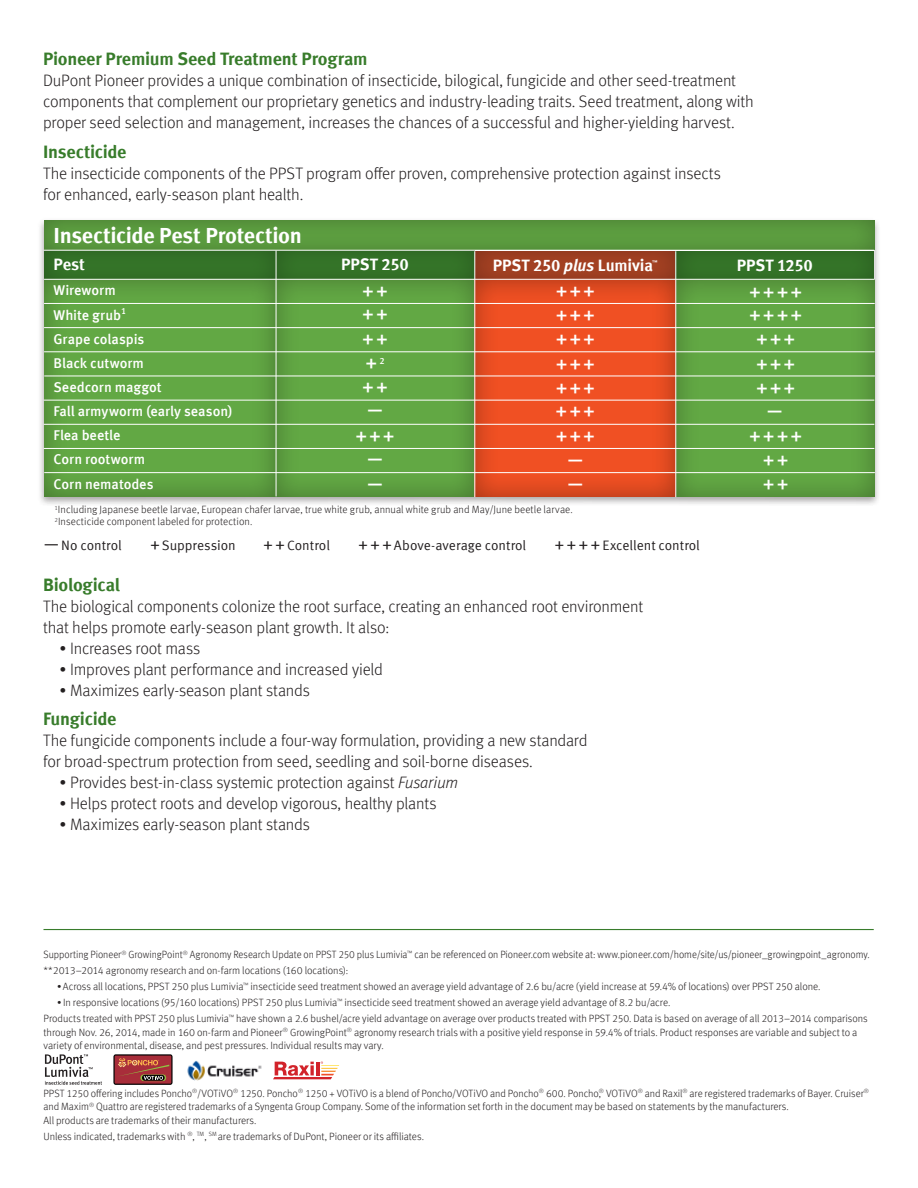
<style>
.page{position:relative;width:918px;height:1188px;background:#fff}
.page>*{position:absolute;margin:0;border:0;box-sizing:border-box;transform-origin:0 0}
.t1{font:700 21.9px "Meta Offc";letter-spacing:-.015em;color:#fff}
.t2{font:500 19.35px/24.2px "Meta Offc";color:#fff;text-align:center}
.t3{font:700 18px "Meta Offc";letter-spacing:-.015em;color:#387c2b}
.t4{font:300 16.5px/21px "Meta Offc";letter-spacing:-.015em;color:#231f20}
.t5{font:700 16.5px "Meta Offc";letter-spacing:-.01em;color:#fff}
.t6{font:500 14.1px/24.2px "Meta Offc";letter-spacing:-.005em;color:#fff}
.t7{font:13.65px "Meta Offc Norm";letter-spacing:-.005em;color:#231f20}
.t8{font:300 10.5px/13.5px "Meta Offc";letter-spacing:-.005em;color:#231f20}
.t9{font:300 10.5px/15.9px "Meta Offc";letter-spacing:-.005em;color:#231f20;scale:.96 1}
.t10{font:700 5.25px "Meta Offc";color:#fff}
.s1{font-style:italic}
.s2{font-size:18.6px}
</style>
<div class="page">
<hr style="left:44px;top:929px;width:830px;height:1px;background:#387c2b">
<svg style="left:113px;top:1054px;width:60px;height:31px;background:#96403d"></svg>
<div style="left:37px;top:218px;width:844px;height:288px;background:#231f20;opacity:.4"></div>
<div style="left:473px;top:249px;width:204px;height:32px;background:#9f3f21"></div>
<div style="left:674px;top:249px;width:201px;height:32px;background:#337127"></div>
<div style="left:274px;top:249px;width:201px;height:31px;background:#337127"></div>
<div style="left:43px;top:249px;width:234px;height:31px;background:#337127"></div>
<div style="left:274px;top:276px;width:201px;height:221px;background:#231f20;opacity:.35"></div>
<div style="left:42px;top:276px;width:234px;height:221px;background:#231f20;opacity:.35"></div>
<div style="left:674px;top:277px;width:201px;height:221px;background:#231f20;opacity:.35"></div>
<div style="left:473px;top:278px;width:204px;height:220px;background:#231f20;opacity:.4"></div>
<hr style="left:44px;top:279px;width:831px;height:1px;background:#fff">
<hr style="left:44px;top:303px;width:831px;height:1px;background:#fff">
<hr style="left:44px;top:327px;width:831px;height:1px;background:#fff">
<hr style="left:44px;top:351px;width:831px;height:1px;background:#fff">
<hr style="left:44px;top:376px;width:831px;height:1px;background:#fff">
<hr style="left:44px;top:400px;width:830px;height:1px;background:#fff">
<hr style="left:44px;top:424px;width:830px;height:1px;background:#fff">
<hr style="left:44px;top:448px;width:830px;height:1px;background:#fff">
<hr style="left:44px;top:472px;width:831px;height:1px;background:#fff">
<hr style="left:675px;top:251px;width:1px;height:246px;background:#fff">
<hr style="left:276px;top:251px;width:1px;height:245px;background:#fff">
<div style="left:42px;top:219px;width:832px;height:31px;background:#59993e"></div>
<hr style="left:44px;top:250px;width:830px;height:1px;background:#fff">
<hr style="left:474px;top:251px;width:1px;height:246px;background:#fff">
<svg style="left:45px;top:1054px;width:57px;height:31px"></svg>
<img style="left:187px;top:1060px;width:75px;height:21px">
<svg style="left:273px;top:1061px;width:66px;height:18px"></svg>
<h3 class="t3" style="left:43px;top:48px;width:326px">Pioneer Premium Seed Treatment Program</h3>
<p class="t4" style="left:43px;top:70px;width:712px">DuPont Pioneer provides a unique combination of insecticide, bilogical, fungicide and other seed-treatment components that complement our proprietary genetics and industry-leading traits. Seed treatment, along with proper seed selection and management, increases the chances of a successful and higher-yielding harvest.</p>
<h3 class="t3" style="left:43px;top:141px;width:85px">Insecticide</h3>
<h3 class="t4" style="left:43px;top:163px;width:679px">The insecticide components of the PPST program offer proven, comprehensive protection against insects for enhanced, early-season plant health.</h3>
<h1 class="t1" style="left:53px;top:222px;width:250px">Insecticide Pest Protection</h1>
<h3 class="t5" style="left:53px;top:254px;width:33px">Pest</h3>
<h3 class="t5" style="left:341px;top:254px;width:69px">PPST 250</h3>
<h3 class="t5" style="left:493px;top:255px;width:162px">PPST 250 <span class="s1">plus</span> Lumivia</h3>
<p class="t10" style="left:652px;top:259px;width:7px">™</p>
<h3 class="t5" style="left:737px;top:255px;width:78px">PPST 1250</h3>
<h2 class="t2" style="left:749px;top:279px;width:54px">++++</h2>
<h3 class="t6" style="left:53px;top:279px;width:180px">Wireworm<br>White grub<sup>1<br></sup>Grape colaspis<br>Black cutworm<br>Seedcorn maggot<br>Fall armyworm (early season)<br>Flea beetle<br>Corn rootworm<br>Corn nematodes</h3>
<p class="t8" style="left:55px;top:504px;width:520px;line-height:12px"><sup>1</sup>Including Japanese beetle larvae, European chafer larvae, true white grub, annual white grub and May/June beetle larvae.<br><sup>2</sup>Insecticide component labeled for protection.</p>
<h2 class="t2" style="left:362px;top:279px;width:27px">++</h2>
<h2 class="t2" style="left:556px;top:279px;width:41px;text-align:justify">+++ +++ +++ +++ +++</h2>
<h2 class="t2" style="left:556px;top:424px;width:41px">+++ —<br>—</h2>
<h2 class="t2" style="left:362px;top:302px;width:27px;text-align:left">++ ++ +<sup>2 </sup>++</h2>
<h2 class="t2" style="left:355px;top:424px;width:41px">+++ —<br>—</h2>
<h2 class="t2" style="left:749px;top:303px;width:54px">++++ +++ +++ +++</h2>
<h2 class="t2" style="left:749px;top:424px;width:54px">++++ ++ ++</h2>
<h2 class="t2" style="left:556px;top:399px;width:41px">+++</h2>
<h2 class="t2" style="left:367px;top:398px;width:17px">—</h2>
<h2 class="t2" style="left:767px;top:399px;width:17px">—</h2>
<h3 class="t7" style="left:44px;top:537px;width:80px"><span class="s2">—</span> No control</h3>
<h3 class="t7" style="left:150px;top:537px;width:87px"><span class="s2">+</span>Suppression</h3>
<h3 class="t7" style="left:263px;top:537px;width:69px"><span class="s2">++</span> Control</h3>
<h3 class="t7" style="left:358px;top:537px;width:170px"><span class="s2">+++</span>Above-average control</h3>
<h3 class="t7" style="left:554px;top:537px;width:147px"><span class="s2">++++</span>Excellent control</h3>
<h3 class="t3" style="left:43px;top:574px;width:78px">Biological</h3>
<h3 class="t4" style="left:43px;top:596px;width:602px">The biological components colonize the root surface, creating an enhanced root environment that helps promote early-season plant growth. It also:</h3>
<h3 class="t4" style="left:60px;top:638px;width:142px">• Increases root mass</h3>
<h3 class="t4" style="left:60px;top:659px;width:325px">• Improves plant performance and increased yield</h3>
<h3 class="t4" style="left:60px;top:680px;width:252px">• Maximizes early-season plant stands</h3>
<h3 class="t3" style="left:43px;top:709px;width:75px">Fungicide</h3>
<h3 class="t4" style="left:43px;top:731px;width:546px">The fungicide components include a four-way formulation, providing a new standard for broad-spectrum protection from seed, seedling and soil-borne diseases.</h3>
<h3 class="t4" style="left:60px;top:773px;width:400px">• Provides best-in-class systemic protection against <span class="s1">Fusarium</span></h3>
<h3 class="t4" style="left:60px;top:794px;width:379px">• Helps protect roots and develop vigorous, healthy plants</h3>
<h3 class="t4" style="left:60px;top:815px;width:252px">• Maximizes early-season plant stands</h3>
<p class="t9" style="left:44px;top:947px;width:862px">Supporting Pioneer<sup>®</sup> GrowingPoint<sup>®</sup> Agronomy Research Update on PPST 250 plus Lumivia<sup>™</sup> can be referenced on Pioneer.com website at: www.pioneer.com/home/site/us/pioneer_growingpoint_agronomy. **2013–2014 agronomy research and on-farm locations (160 locations):</p>
<p class="t8" style="left:57px;top:980px;width:765px">• Across all locations, PPST 250 plus Lumivia<sup>™</sup> insecticide seed treatment showed an average yield advantage of 2.6 bu/acre (yield increase at 59.4% of locations) over PPST 250 alone.</p>
<p class="t8" style="left:44px;top:995px;width:826px;line-height:15.9px;text-indent:14px">• In responsive locations (95/160 locations) PPST 250 plus Lumivia<sup>™</sup> insecticide seed treatment showed an average yield advantage of 8.2 bu/acre.<br>Products treated with PPST 250 plus Lumivia<sup>™</sup> have shown a 2.6 bushel/acre yield advantage on average over products treated with PPST 250. Data is based on average of all 2013–2014 comparisons</p>
<p class="t8" style="left:44px;top:1026px;width:815px">through Nov. 26, 2014, made in 160 on-farm and Pioneer<sup>®</sup> GrowingPoint<sup>®</sup> agronomy research trials with a positive yield response in 59.4% of trials. Product responses are variable and subject to a variety of environmental, disease, and pest pressures. Individual results may vary.</p>
<p class="t8" style="left:43px;top:1087px;width:827px">PPST 1250 offering includes Poncho<sup>®</sup>/VOTiVO<sup>®</sup> 1250. Poncho<sup>®</sup> 1250 + VOTiVO is a blend of Poncho/VOTiVO and Poncho<sup>®</sup> 600. Poncho,<sup>®</sup> VOTiVO<sup>®</sup> and Raxil<sup>®</sup> are registered trademarks of Bayer. Cruiser<sup>® </sup>and Maxim<sup>®</sup> Quattro are registered trademarks of a Syngenta Group Company. Some of the information set forth in the document may be based on statements by the manufacturers.<br>All products are trademarks of their manufacturers.</p>
<p class="t8" style="left:43px;top:1130px;width:382px">Unless indicated, trademarks with <sup>®</sup>, <sup>TM</sup>, <sup>SM</sup> are trademarks of DuPont, Pioneer or its affiliates.</p>
</div>
